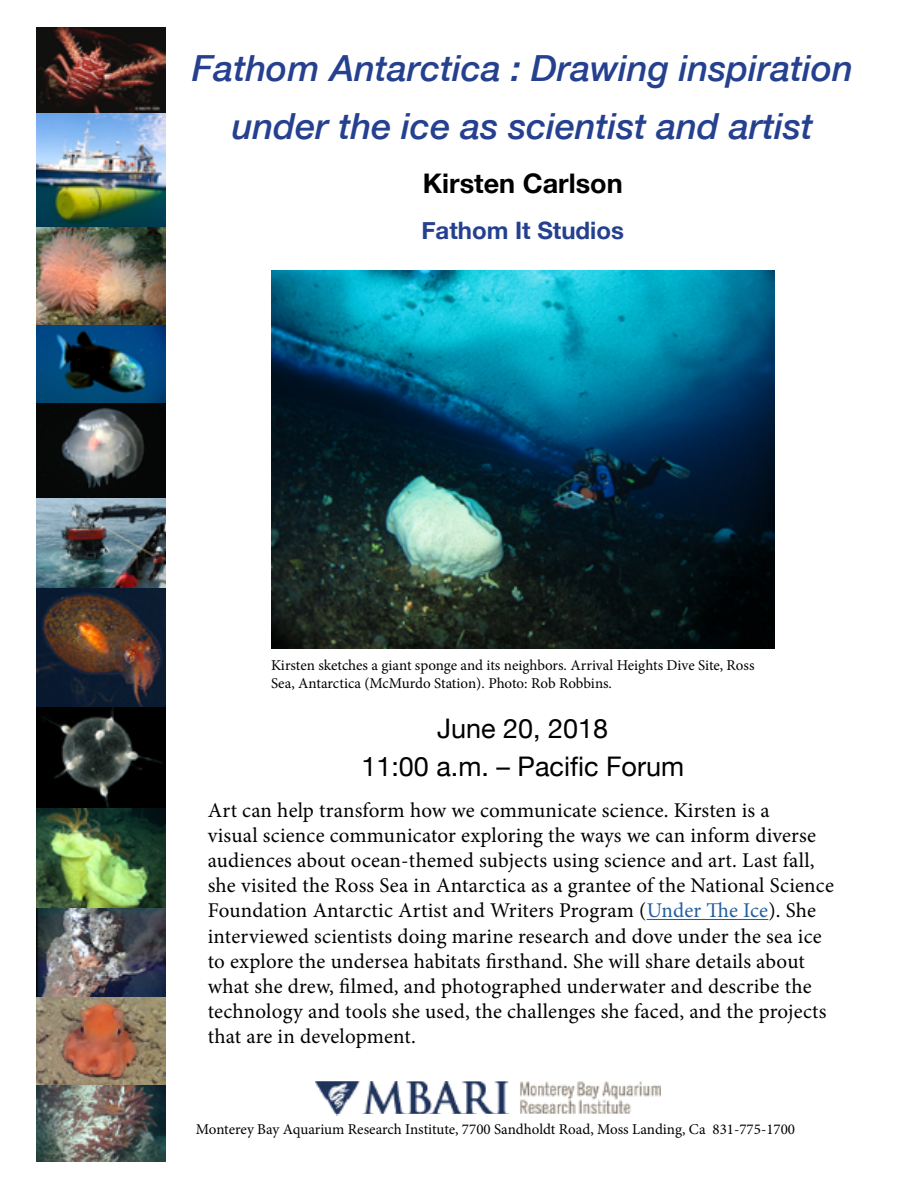
<style>
.page{position:relative;width:918px;height:1188px;background:#fff}
.page>*{position:absolute;margin:0;border:0;box-sizing:border-box;transform-origin:0 0}
.t1{font:italic 500 36px/58.5px "Helvetica Neue";color:#25408f;text-align:center}
.t2{font:27px/38.4px "Helvetica Neue";color:#000;text-align:center}
.t3{font:700 27px "Helvetica Neue";color:#000}
.t4{font:700 24px "Helvetica Neue";color:#25408f}
.t5{font:21px/25.2px "Minion Pro";letter-spacing:.01em;color:#000}
.t6{font:15px/18px "Minion Pro";letter-spacing:-.005em;color:#000}
.s1{color:#215e9e}
</style>
<div class="page">
<hr style="left:647px;top:919px;width:121px;height:1px;background:#215e9e">
<img style="left:36px;top:27px;width:130px;height:377px">
<img style="left:36px;top:404px;width:130px;height:667px">
<img style="left:36px;top:1071px;width:130px;height:90px">
<img style="left:316px;top:1081px;width:345px;height:34px">
<img style="left:271px;top:271px;width:503px;height:377px">
<h1 class="t1" style="left:192px;top:36px;width:662px">Fathom Antarctica : Drawing inspiration under the ice as scientist and artist</h1>
<p class="t3" style="left:423px;top:163px;width:201px">Kirsten Carlson</p>
<p class="t4" style="left:421px;top:211px;width:204px">Fathom It Studios</p>
<p class="t6" style="left:271px;top:656px;width:485px">Kirsten sketches a giant sponge and its neighbors. Arrival Heights Dive Site, Ross<br>Sea, Antarctica (McMurdo Station). Photo: Rob Robbins.</p>
<p class="t2" style="left:361px;top:711px;width:324px">June 20, 2018<br>11:00 a.m. – Pacific Forum</p>
<p class="t5" style="left:208px;top:797px;width:628px">Art can help transform how we communicate science. Kirsten is a<br>visual science communicator exploring the ways we can inform diverse audiences about ocean-themed subjects using science and art. Last fall, she visited the Ross Sea in Antarctica as a grantee of the National Science Foundation Antarctic Artist and Writers Program (<span class="s1">Under The Ice</span>). She interviewed scientists doing marine research and dove under the sea ice to explore the undersea habitats firsthand. She will share details about what she drew, filmed, and photographed underwater and describe the technology and tools she used, the challenges she faced, and the projects that are in development.</p>
<p class="t6" style="left:196px;top:1121px;width:601px">Monterey Bay Aquarium Research Institute, 7700 Sandholdt Road, Moss Landing, Ca 831-775-1700</p>
</div>
